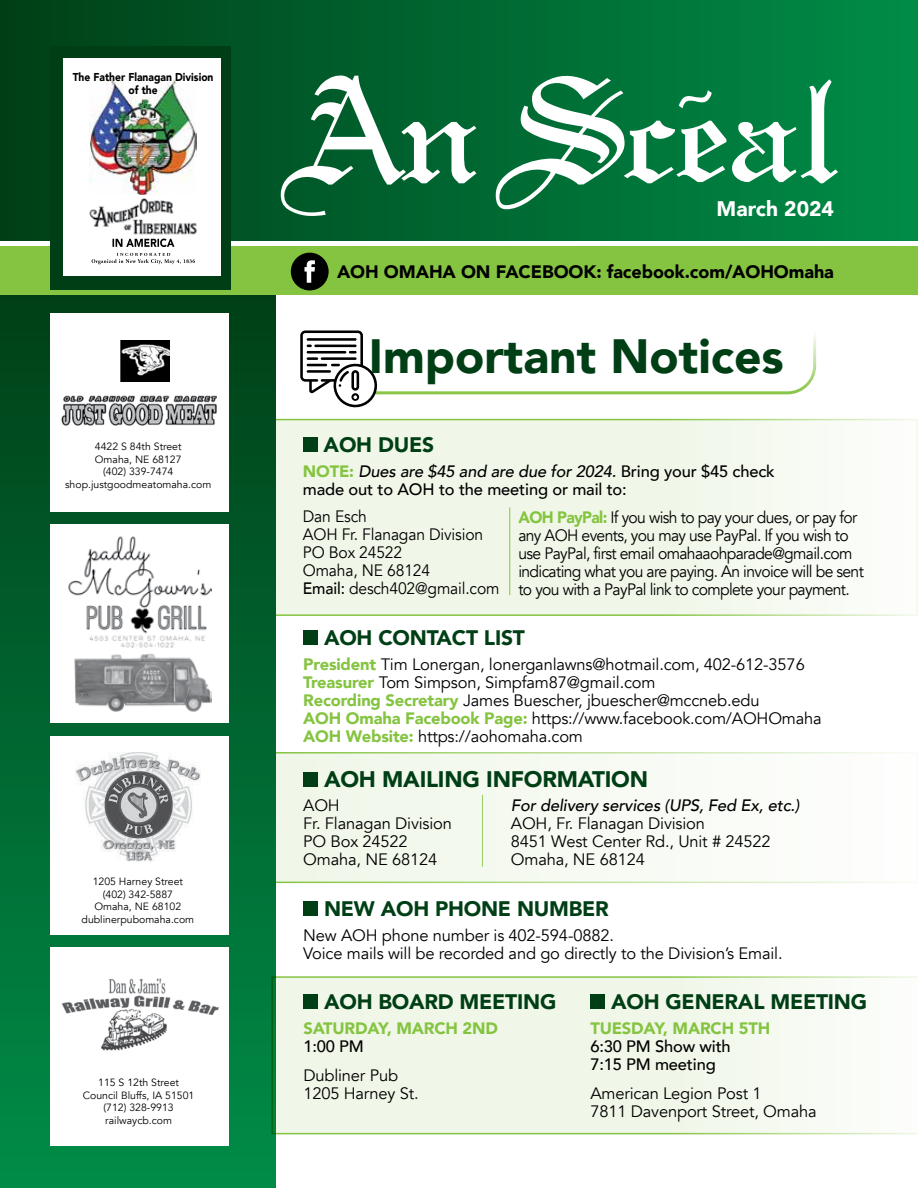
<style>
.page{position:relative;width:918px;height:1188px;background:#fff}
.page>*{position:absolute;margin:0;border:0;box-sizing:border-box;transform-origin:0 0}
.t1{font:900 48px "Avenir";color:#003f15}
.t2{font:900 22.5px "Avenir";letter-spacing:-.01em;color:#003f15}
.t3{font:900 21px "Avenir";letter-spacing:-.01em;color:#003f15}
.t4{font:900 21px "Avenir";color:#fff}
.t5{font:900 18px "Avenir";letter-spacing:-.005em;color:#000}
.t6{font:16.5px/18px "Avenir";letter-spacing:-.01em;color:#000}
.t7{font:16.5px/18px "Avenir";letter-spacing:-.04em;color:#000;scale:.95 1}
.t8{font:500 16.5px/18px "Avenir";letter-spacing:-.01em;color:#000}
.t9{font:16.5px/18px "Avenir";letter-spacing:-.01em;color:#000;scale:.95 1}
.t10{font:italic 500 16.5px "Avenir";letter-spacing:-.01em;color:#000}
.t11{font:900 16.5px "Avenir";letter-spacing:-.01em;color:#85c441}
.t12{font:900 11.4px/12.6px "Avenir";color:#000;text-align:center;scale:.9 1}
.t13{font:10.5px/12.6px "Avenir";color:#000;text-align:center}
.s1{font-weight:900;color:#85c441}
.s2{font-style:italic}
.s3{font-weight:500}
</style>
<div class="page">
<div style="left:337px;top:296px;width:479px;height:98px;border:3px solid #85c441;border-radius:27px"></div>
<div style="left:327px;top:313px;width:48px;height:90px;background:#fff"></div>
<div style="left:265px;top:419px;width:653px;height:197px;background:#f0f7e8;border:2px solid #85c441"></div>
<div style="left:271px;top:752px;width:647px;height:131px;background:#f7faf2"></div>
<div style="left:303px;top:437px;width:15px;height:15px;background:#003f15"></div>
<div style="left:0;top:292px;width:276px;height:896px;background:linear-gradient(to bottom,#004018,#008c48)"></div>
<div style="left:50px;top:313px;width:179px;height:198px;background:#fff"></div>
<div style="left:50px;top:524px;width:179px;height:199px;background:#fff"></div>
<div style="left:50px;top:736px;width:179px;height:199px;background:#fff"></div>
<div style="left:50px;top:947px;width:179px;height:199px;background:#fff"></div>
<div style="left:0;top:246px;width:918px;height:49px;background:#85c441"></div>
<div style="left:0;top:0;width:918px;height:241px;background:linear-gradient(to right,#004018,#008d48)"></div>
<div style="left:51px;top:47px;width:180px;height:243px;background:#003f15"></div>
<div style="left:63px;top:58px;width:158px;height:218px;background:#fff"></div>
<img style="left:89px;top:80px;width:108px;height:114px">
<img style="left:89px;top:199px;width:108px;height:36px">
<svg style="left:113px;top:239px;width:61px;height:8px"></svg>
<svg style="left:92px;top:253px;width:103px;height:11px"></svg>
<svg style="left:280px;top:75px;width:196px;height:141px"></svg>
<svg style="left:496px;top:74px;width:342px;height:135px"></svg>
<div style="left:291px;top:253px;width:38px;height:37px;background:#000;border-radius:19px"></div>
<svg style="left:305px;top:260px;width:10px;height:23px"></svg>
<svg style="left:300px;top:330px;width:79px;height:78px"></svg>
<img style="left:61px;top:395px;width:156px;height:31px">
<img style="left:120px;top:340px;width:50px;height:41px">
<img style="left:62px;top:978px;width:157px;height:73px">
<img style="left:76px;top:752px;width:124px;height:110px">
<div style="left:303px;top:772px;width:15px;height:15px;background:#003f15"></div>
<hr style="left:482px;top:795px;width:1px;height:71px;background:#9dcd63">
<div style="left:303px;top:630px;width:15px;height:15px;background:#003f15"></div>
<div style="left:303px;top:901px;width:15px;height:15px;background:#003f15"></div>
<svg style="left:271px;top:976px;width:647px;height:158px;fill:#f0f7e8"></svg>
<div style="left:590px;top:994px;width:15px;height:15px;background:#003f15"></div>
<div style="left:303px;top:994px;width:15px;height:15px;background:#003f15"></div>
<img style="left:68px;top:536px;width:144px;height:112px">
<img style="left:74px;top:653px;width:137px;height:59px">
<hr style="left:509px;top:507px;width:1px;height:88px;background:#85c441">
<p class="t12" style="left:73px;top:71px;width:158px">The Father Flanagan Division of the</p>
<p class="t13" style="left:65px;top:440px;width:148px">4422 S 84th Street<br>Omaha, NE 68127<br>(402) 339-7474 shop.justgoodmeatomaha.com</p>
<p class="t13" style="left:82px;top:876px;width:114px">1205 Harney Street (402) 342-5887<br>Omaha, NE 68102 dublinerpubomaha.com</p>
<p class="t13" style="left:83px;top:1076px;width:113px">115 S 12th Street<br>Council Bluffs, IA 51501 (712) 328-9913 railwaycb.com</p>
<p class="t4" style="left:717px;top:191px;width:119px">March 2024</p>
<p class="t5" style="left:337px;top:256px;width:498px">AOH OMAHA ON FACEBOOK: facebook.com/AOHOmaha</p>
<h1 class="t1" style="left:369px;top:315px;width:416px">Important Notices</h1>
<p class="t3" style="left:324px;top:427px;width:112px">AOH DUES</p>
<p class="t8" style="left:303px;top:461px;width:473px"><span class="s1">NOTE:</span> <span class="s2">Dues are $45 and are due for 2024.</span> Bring your $45 check made out to AOH to the meeting or mail to:</p>
<p class="t9" style="left:303px;top:508px;width:208px">Dan Esch<br>AOH Fr. Flanagan Division<br>PO Box 24522<br>Omaha, NE 68124<br><span class="s3">Email:</span> desch402@gmail.com</p>
<p class="t7" style="left:518px;top:508px;width:365px"><span class="s1">AOH PayPal:</span> If you wish to pay your dues, or pay for any AOH events, you may use PayPal. If you wish to use PayPal, first email omahaaohparade@gmail.com indicating what you are paying. An invoice will be sent to you with a PayPal link to complete your payment.</p>
<p class="t3" style="left:324px;top:620px;width:202px">AOH CONTACT LIST</p>
<p class="t6" style="left:303px;top:656px;width:520px"><span class="s1">President</span> Tim Lonergan, lonerganlawns@hotmail.com, 402-612-3576<br><span class="s1">Treasurer</span> Tom Simpson, Simpfam87@gmail.com<br><span class="s1">Recording Secretary</span> James Buescher, jbuescher@mccneb.edu<br><span class="s1">AOH Omaha Facebook Page:</span> https://www.facebook.com/AOHOmaha <span class="s1">AOH Website:</span> https://aohomaha.com</p>
<h2 class="t2" style="left:324px;top:760px;width:326px">AOH MAILING INFORMATION</h2>
<p class="t6" style="left:303px;top:797px;width:150px">AOH<br>Fr. Flanagan Division<br>PO Box 24522<br>Omaha, NE 68124</p>
<p class="t10" style="left:511px;top:796px;width:290px">For delivery services (UPS, Fed Ex, etc.)</p>
<p class="t6" style="left:511px;top:815px;width:261px">AOH, Fr. Flanagan Division<br>8451 West Center Rd., Unit # 24522<br>Omaha, NE 68124</p>
<p class="t3" style="left:324px;top:891px;width:286px">NEW AOH PHONE NUMBER</p>
<p class="t6" style="left:303px;top:926px;width:481px">New AOH phone number is 402-594-0882.<br>Voice mails will be recorded and go directly to the Division’s Email.</p>
<p class="t3" style="left:611px;top:984px;width:257px">AOH GENERAL MEETING</p>
<p class="t11" style="left:590px;top:1014px;width:181px">TUESDAY, MARCH 5TH</p>
<p class="t8" style="left:590px;top:1036px;width:142px">6:30 PM Show with<br>7:15 PM meeting</p>
<p class="t6" style="left:590px;top:1084px;width:228px">American Legion Post 1<br>7811 Davenport Street, Omaha</p>
<p class="t3" style="left:324px;top:984px;width:234px">AOH BOARD MEETING</p>
<p class="t11" style="left:303px;top:1014px;width:196px">SATURDAY, MARCH 2ND</p>
<p class="t8" style="left:303px;top:1036px;width:62px">1:00 PM</p>
<p class="t6" style="left:303px;top:1066px;width:117px">Dubliner Pub<br>1205 Harney St.</p>
</div>
